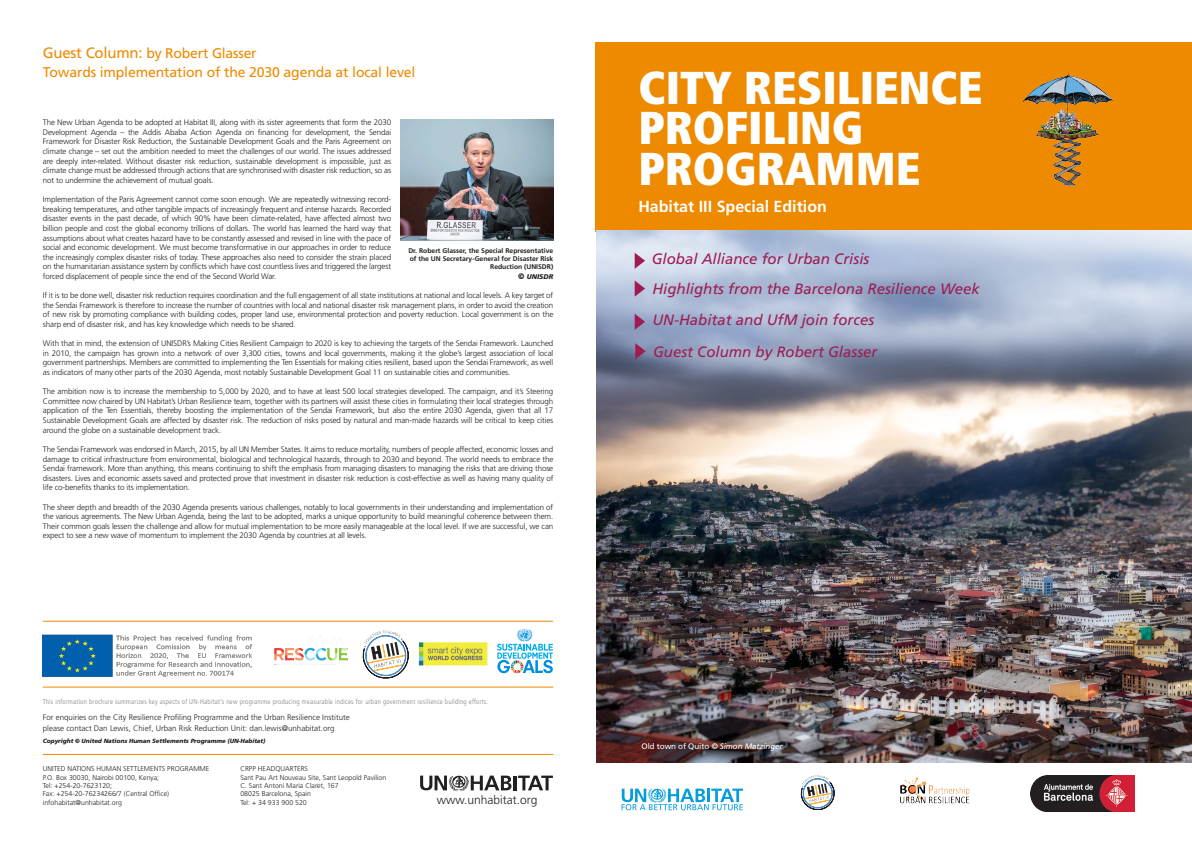
<style>
.page{position:relative;width:1192px;height:842px;background:#fff}
.page>*{position:absolute;margin:0;border:0;box-sizing:border-box;transform-origin:0 0}
.t1{font:900 condensed 46px/40.2px "Frutiger LT Std";color:#fff}
.t2{font:700 16px "Frutiger LT Std";color:#fff}
.t3{font:italic 15px "Frutiger LT Std";color:#9e1c53}
.Body_Text{font:14px "Frutiger LT Std";letter-spacing:-.01em;color:#ee8a00}
.t4{font:300 12px "Frutiger LT Std";color:#231f20}
.Body_Text-2{font:300 8px/9.6px "Frutiger LT Std";letter-spacing:-.015em;color:#231f20;text-align:justify}
.t5{font:italic 8px "Frutiger LT Std";letter-spacing:-.01em;color:#fff}
.t6{font:300 7px "Frutiger LT Std";color:#231f20}
.t7{font:300 condensed 7px "Frutiger LT Std";letter-spacing:.03em;color:#808285}
.t8{font:700 6.8px/8.2px "Frutiger LT Std";color:#231f20;text-align:right}
.t9{font:italic 900 6.8px "Frutiger LT Std";color:#231f20}
.t10{font:italic 900 6px "Frutiger LT Std";letter-spacing:-.01em;color:#231f20}
.s1{font-size:15px}
.s2{font-size:8px}
.s3{font-style:normal}
</style>
<div class="page">
<div style="left:596px;top:43px;width:595px;height:189px;background:#ee8a00"></div>
<hr style="left:43px;top:620px;width:510px;height:1px;background:#ee8a00">
<hr style="left:43px;top:686px;width:510px;height:1px;background:#ee8a00">
<img style="left:1030px;top:775px;width:104px;height:35px">
<img style="left:1023px;top:71px;width:90px;height:115px">
<svg style="left:801px;top:775px;width:34px;height:34px"></svg>
<img style="left:900px;top:777px;width:70px;height:27px">
<hr style="left:43px;top:753px;width:510px;height:1px;background:#ee8a00">
<svg style="left:420px;top:775px;width:91px;height:16px"></svg>
<hr style="left:513px;top:775px;width:3px;height:15px;background:#231f20">
<svg style="left:518px;top:775px;width:35px;height:15px"></svg>
<img style="left:401px;top:120px;width:152px;height:120px">
<svg style="left:621px;top:788px;width:122px;height:22px"></svg>
<img style="left:596px;top:230px;width:595px;height:531px">
<svg style="left:634px;top:280px;width:11px;height:16px"></svg>
<svg style="left:634px;top:313px;width:11px;height:17px"></svg>
<svg style="left:635px;top:343px;width:10px;height:16px"></svg>
<svg style="left:634px;top:252px;width:11px;height:17px"></svg>
<img style="left:42px;top:634px;width:211px;height:43px">
<svg style="left:363px;top:630px;width:46px;height:48px"></svg>
<img style="left:418px;top:642px;width:69px;height:24px">
<svg style="left:497px;top:629px;width:56px;height:44px"></svg>
<img style="left:275px;top:635px;width:73px;height:26px">
<p class="Body_Text" style="left:43px;top:45px;width:215px"><span class="s1">Guest Column:</span> by Robert Glasser</p>
<p class="Body_Text" style="left:43px;top:64px;width:374px">Towards implementation of the 2030 agenda at local level</p>
<p class="Body_Text-2" style="left:43px;top:118px;width:350px">The New Urban Agenda to be adopted at Habitat III, along with its sister agreements that form the 2030<br>Development Agenda – the Addis Ababa Action Agenda on financing for development, the Sendai Framework for Disaster Risk Reduction, the Sustainable Development Goals and the Paris Agreement on climate change – set out the ambition needed to meet the challenges of our world. The issues addressed are deeply inter-related. Without disaster risk reduction, sustainable development is impossible, just as climate change must be addressed through actions that are synchronised with disaster risk reduction, so as not to undermine the achievement of mutual goals.</p>
<p class="Body_Text-2" style="left:43px;top:194px;width:350px">Implementation of the Paris Agreement cannot come soon enough. We are repeatedly witnessing record&shy;breaking temperatures, and other tangible impacts of increasingly frequent and intense hazards. Recorded disaster events in the past decade, of which 90% have been climate-related, have affected almost two billion people and cost the global economy trillions of dollars. The world has learned the hard way that assumptions about what creates hazard have to be constantly assessed and revised in line with the pace of social and economic development. We must become transformative in our approaches in order to reduce the increasingly complex disaster risks of today. These approaches also need to consider the strain placed on the humanitarian assistance system by conflicts which have cost countless lives and triggered the largest forced displacement of people since the end of the Second World War.</p>
<p class="t8" style="left:408px;top:246px;width:146px">Dr. Robert Glasser, the Special Representative of the UN Secretary-General for Disaster Risk<br>Reduction (UNISDR)</p>
<p class="t9" style="left:518px;top:272px;width:37px"><span class="s2">©</span> UNISDR</p>
<p class="Body_Text-2" style="left:43px;top:290px;width:512px">If it is to be done well, disaster risk reduction requires coordination and the full engagement of all state institutions at national and local levels. A key target of the Sendai Framework is therefore to increase the number of countries with local and national disaster risk management plans, in order to avoid the creation of new risk by promoting compliance with building codes, proper land use, environmental protection and poverty reduction. Local government is on the sharp end of disaster risk, and has key knowledge which needs to be shared.</p>
<p class="Body_Text-2" style="left:43px;top:338px;width:512px">With that in mind, the extension of UNISDR’s Making Cities Resilient Campaign to 2020 is key to achieving the targets of the Sendai Framework. Launched in 2010, the campaign has grown into a network of over 3,300 cities, towns and local governments, making it the globe’s largest association of local government partnerships. Members are committed to implementing the Ten Essentials for making cities resilient, based upon the Sendai Framework, as well as indicators of many other parts of the 2030 Agenda, most notably Sustainable Development Goal 11 on sustainable cities and communities.</p>
<p class="Body_Text-2" style="left:43px;top:386px;width:512px">The ambition now is to increase the membership to 5,000 by 2020, and to have at least 500 local strategies developed. The campaign, and it’s Steering Committee now chaired by UN Habitat’s Urban Resilience team, together with its partners will assist these cities in formulating their local strategies through application of the Ten Essentials, thereby boosting the implementation of the Sendai Framework, but also the entire 2030 Agenda, given that all 17<br>Sustainable Development Goals are affected by disaster risk. The reduction of risks posed by natural and man-made hazards will be critical to keep cities around the globe on a sustainable development track.</p>
<p class="Body_Text-2" style="left:43px;top:444px;width:512px">The Sendai Framework was endorsed in March, 2015, by all UN Member States. It aims to reduce mortality, numbers of people affected, economic losses and damage to critical infrastructure from environmental, biological and technological hazards, through to 2030 and beyond. The world needs to embrace the Sendai framework. More than anything, this means continuing to shift the emphasis from managing disasters to managing the risks that are driving those disasters. Lives and economic assets saved and protected prove that investment in disaster risk reduction is cost-effective as well as having many quality of life co-benefits thanks to its implementation.</p>
<p class="Body_Text-2" style="left:43px;top:502px;width:512px">The sheer depth and breadth of the 2030 Agenda presents various challenges, notably to local governments in their understanding and implementation of the various agreements. The New Urban Agenda, being the last to be adopted, marks a unique opportunity to build meaningful coherence between them.<br>Their common goals lessen the challenge and allow for mutual implementation to be more easily manageable at the local level. If we are successful, we can expect to see a new wave of momentum to implement the 2030 Agenda by countries at all levels.</p>
<p class="t7" style="left:43px;top:697px;width:447px">This information brochure summarizes key aspects of UN-Habitat’s new programme producing measurable indices for urban government resilience building efforts.</p>
<p class="Body_Text-2" style="left:43px;top:712px;width:308px">For enquiries on the City Resilience Profiling Programme and the Urban Resilience Institute</p>
<p class="Body_Text-2" style="left:43px;top:723px;width:293px">please contact Dan Lewis, Chief, Urban Risk Reduction Unit: dan.lewis@unhabitat.org</p>
<p class="t6" style="left:240px;top:764px;width:69px">CRPP HEADQUARTERS</p>
<p class="t6" style="left:240px;top:773px;width:147px">Sant Pau Art Nouveau Site, Sant Leopold Pavilion</p>
<p class="t6" style="left:240px;top:781px;width:100px">C. Sant Antoni Maria Claret, 167</p>
<p class="t6" style="left:240px;top:789px;width:72px">08025 Barcelona, Spain</p>
<p class="t6" style="left:240px;top:798px;width:68px">Tel: + 34 933 900 520</p>
<p class="t10" style="left:43px;top:737px;width:224px">Copyright © United Nations Human Settlements Programme (UN-Habitat)</p>
<p class="t6" style="left:43px;top:764px;width:168px">UNITED NATIONS HUMAN SETTLEMENTS PROGRAMME</p>
<p class="t6" style="left:43px;top:773px;width:118px">P.O. Box 30030, Nairobi 00100, Kenya;</p>
<p class="t6" style="left:43px;top:781px;width:71px">Tel: +254-20-7623120;</p>
<p class="t6" style="left:43px;top:789px;width:128px">Fax: +254-20-76234266/7 (Central Office)</p>
<p class="t6" style="left:43px;top:798px;width:81px">infohabitat@unhabitat.org</p>
<p class="t4" style="left:437px;top:792px;width:102px">www.unhabitat.org</p>
<p class="t1" style="left:638px;top:68px;width:345px">CITY RESILIENCE<br>PROFILING<br>PROGRAMME</p>
<p class="t2" style="left:638px;top:197px;width:190px">Habitat III Special Edition</p>
<p class="t3" style="left:651px;top:250px;width:219px">Global Alliance for Urban Crisis</p>
<p class="t3" style="left:652px;top:280px;width:329px">Highlights from the Barcelona Resilience Week</p>
<p class="t3" style="left:652px;top:311px;width:223px">UN-Habitat and UfM join forces</p>
<p class="t3" style="left:653px;top:343px;width:226px">Guest Column by Robert Glasser</p>
<p class="t5" style="left:641px;top:740px;width:143px"><span class="s3">Old town of Quito</span> © Simon Matzinger</p>
</div>
